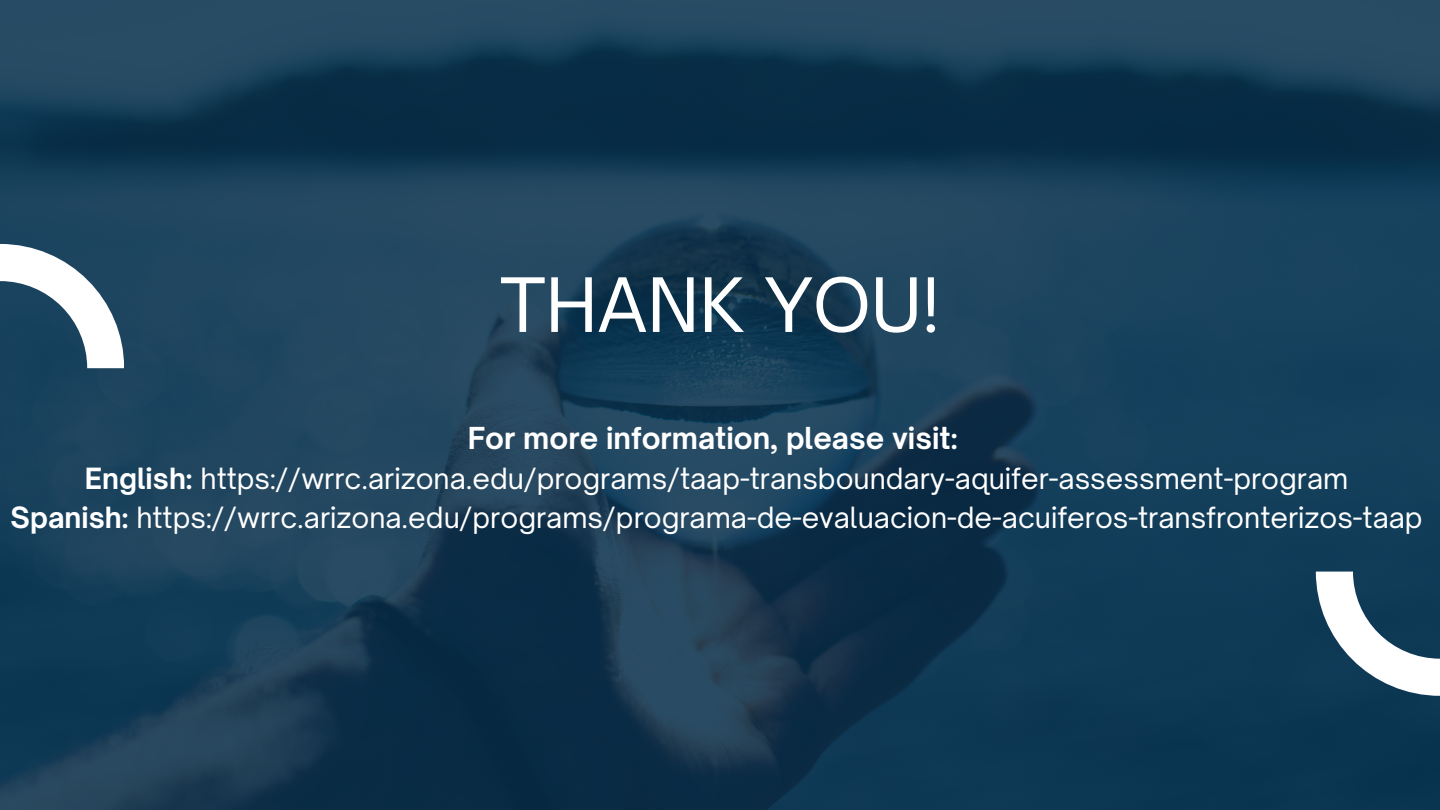
<style>
.page{position:relative;width:1440px;height:810px;background:#fff}
.page>*{position:absolute;margin:0;border:0;box-sizing:border-box;transform-origin:0 0}
.t1{font:71.6px "Open Sauce One";color:#fff}
.t2{font:700 29px "Open Sauce One";color:#fff}
.t3{font:28px/39px "Open Sauce One";color:#fff;text-align:center}
.s1{font-weight:700}
</style>
<div class="page">
<img style="left:0;top:0;width:1440px;height:810px">
<svg style="left:1316px;top:572px;width:124px;height:124px"></svg>
<svg style="left:0;top:244px;width:124px;height:124px"></svg>
<h1 class="t1" style="left:500px;top:260px;width:441px">THANK YOU!</h1>
<p class="t2" style="left:468px;top:420px;width:491px">For more information, please visit:</p>
<p class="t3" style="left:11px;top:459px;width:1414px"><span class="s1">English:</span> https://wrrc.arizona.edu/programs/taap-transboundary-aquifer-assessment-program<br><span class="s1">Spanish:</span> https://wrrc.arizona.edu/programs/programa-de-evaluacion-de-acuiferos-transfronterizos-taap</p>
</div>
